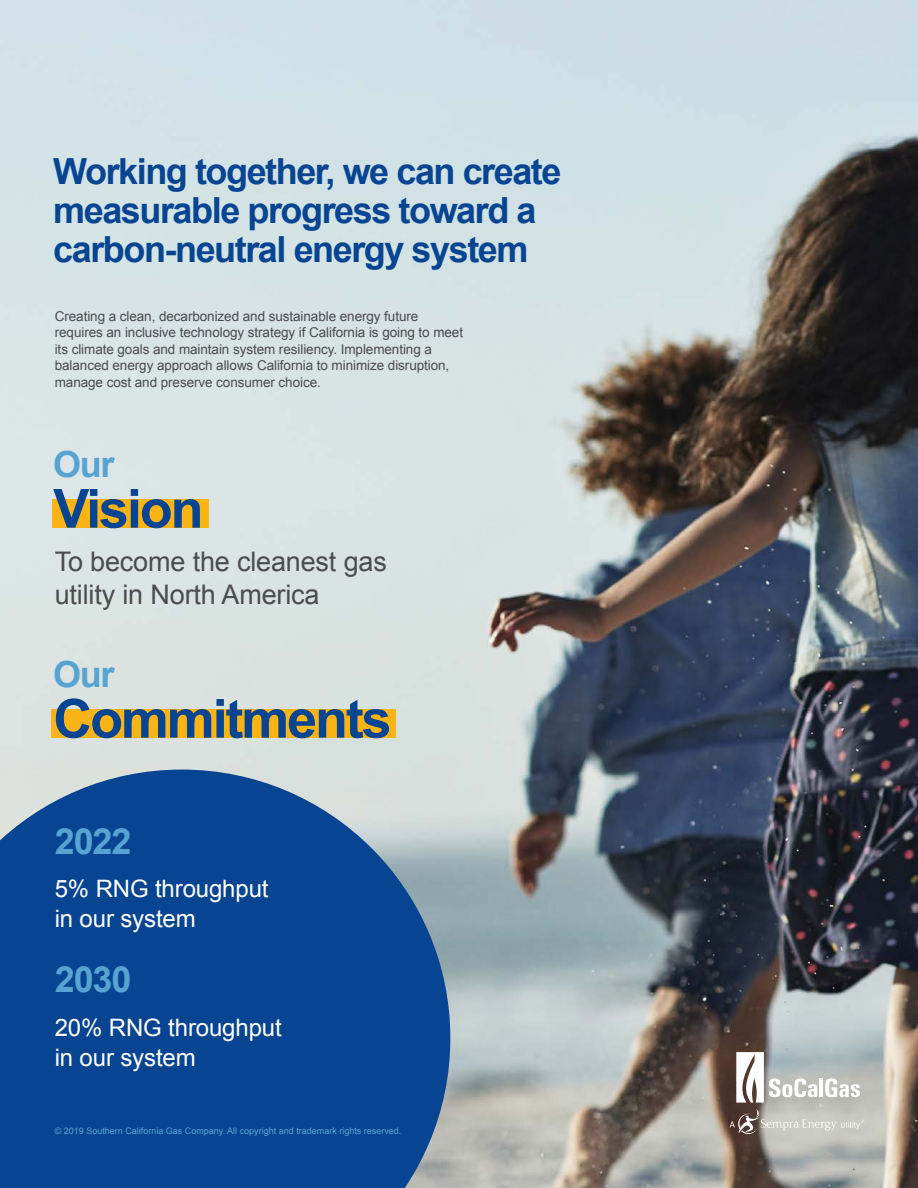
<style>
.page{position:relative;width:918px;height:1188px;background:#fff}
.page>*{position:absolute;margin:0;border:0;box-sizing:border-box;transform-origin:0 0}
.t1{font:700 54px "Arial";letter-spacing:-.04em;color:#074592}
.t2{font:700 36px/39px "Arial";letter-spacing:-.04em;color:#074592}
.t3{font:700 36px "Arial";letter-spacing:-.03em;color:#57a4d2}
.t4{font:27px/33px "Arial";letter-spacing:-.005em;color:#4b4c4d}
.t5{font:24px/30px "Arial";letter-spacing:-.005em;color:#fff}
.t6{font:13.5px/16.5px "Arial";letter-spacing:-.005em;color:#4b4c4d}
.t7{font:9px "Arial";color:#58a5d5}
</style>
<div class="page">
<img style="left:0;top:0;width:918px;height:1188px">
<svg style="left:0;top:770px;width:450px;height:418px;background:#1c5498"></svg>
<svg style="left:736px;top:1052px;width:81px;height:51px"></svg>
<hr style="left:820px;top:1079px;width:3px;height:18px;background:#fff">
<svg style="left:825px;top:1078px;width:35px;height:19px"></svg>
<svg style="left:730px;top:1109px;width:134px;height:25px;background:#b6b3ad"></svg>
<div style="left:52px;top:710px;width:344px;height:28px;background:#fbb416"></div>
<div style="left:52px;top:500px;width:156px;height:28px;background:#fbb416"></div>
<h2 class="t2" style="left:53px;top:153px;width:510px">Working together, we can create measurable progress toward a carbon-neutral energy system</h2>
<p class="t6" style="left:55px;top:308px;width:410px">Creating a clean, decarbonized and sustainable energy future requires an inclusive technology strategy if California is going to meet its climate goals and maintain system resiliency. Implementing a balanced energy approach allows California to minimize disruption, manage cost and preserve consumer choice.</p>
<h2 class="t3" style="left:53px;top:440px;width:63px">Our</h2>
<h1 class="t1" style="left:53px;top:473px;width:152px">Vision</h1>
<h3 class="t4" style="left:55px;top:545px;width:334px">To become the cleanest gas utility in North America</h3>
<h2 class="t3" style="left:53px;top:650px;width:63px">Our</h2>
<h1 class="t1" style="left:53px;top:683px;width:340px">Commitments</h1>
<h2 class="t3" style="left:55px;top:817px;width:78px">2022</h2>
<h3 class="t5" style="left:55px;top:874px;width:215px">5% RNG throughput in our system</h3>
<h2 class="t3" style="left:55px;top:956px;width:78px">2030</h2>
<h3 class="t5" style="left:55px;top:1013px;width:228px">20% RNG throughput in our system</h3>
<p class="t7" style="left:55px;top:1125px;width:348px">© 2019 Southern California Gas Company. All copyright and trademark rights reserved.</p>
</div>
